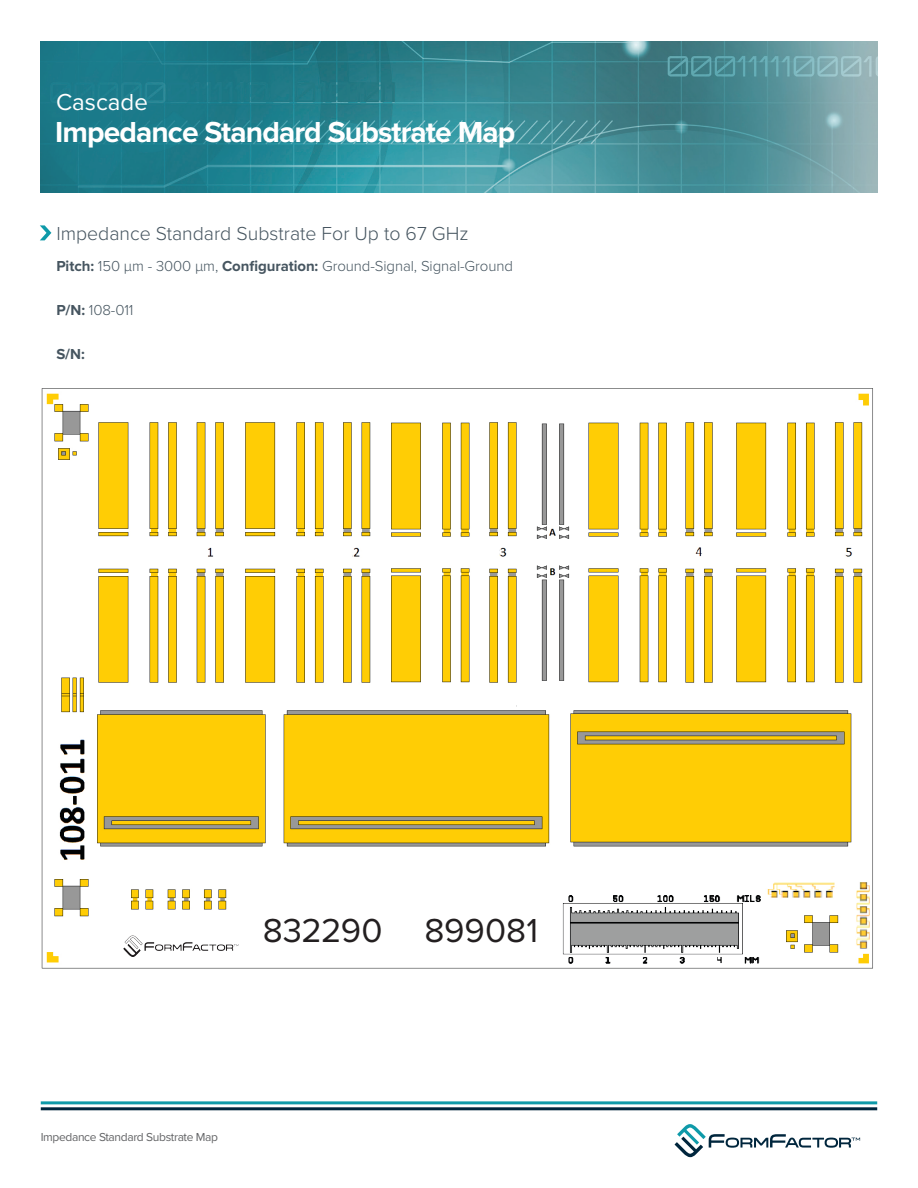
<style>
.page{position:relative;width:918px;height:1188px;background:#fff}
.page>*{position:absolute;margin:0;border:0;box-sizing:border-box;transform-origin:0 0}
.body{font:34.5px "Proxima Nova";letter-spacing:-.005em;color:#231f20}
.Product_Title__Heade{font:700 30px "Proxima Nova";letter-spacing:-.03em;color:#fff}
.t1{font:24px "Proxima Nova";color:#fff}
.Header1{font:300 19.5px "Proxima Nova";color:#465560}
.Product_Overview_bod{font:300 15px "Proxima Nova";letter-spacing:-.005em;color:#465560}
.Product_Overview_bod-2{font:700 15px "Proxima Nova";color:#465560}
.MP_product_title__fo{font:12px "Proxima Nova";letter-spacing:-.03em;color:#636466}
.s1{font-weight:700}
</style>
<div class="page">
<img style="left:40px;top:41px;width:838px;height:151px">
<hr style="left:41px;top:1101px;width:836px;height:3px;background:#0e9aa9">
<hr style="left:41px;top:1107px;width:836px;height:3px;background:#00263d">
<svg style="left:675px;top:1124px;width:185px;height:33px"></svg>
<img style="left:41px;top:388px;width:832px;height:581px">
<svg style="left:40px;top:225px;width:11px;height:15px"></svg>
<img style="left:123px;top:936px;width:115px;height:21px">
<img style="left:562px;top:895px;width:199px;height:68px">
<p class="t1" style="left:56px;top:84px;width:93px">Cascade</p>
<p class="Product_Title__Heade" style="left:55px;top:109px;width:462px">Impedance Standard Substrate Map</p>
<p class="Header1" style="left:56px;top:219px;width:414px">Impedance Standard Substrate For Up to 67 GHz</p>
<p class="Product_Overview_bod" style="left:56px;top:255px;width:458px"><span class="s1">Pitch:</span> 150 μm - 3000 μm, <span class="s1">Configuration:</span> Ground-Signal, Signal-Ground</p>
<p class="Product_Overview_bod" style="left:56px;top:299px;width:79px"><span class="s1">P/N:</span> 108-011</p>
<p class="Product_Overview_bod-2" style="left:56px;top:343px;width:30px">S/N:</p>
<p class="body" style="left:263px;top:904px;width:121px">832290</p>
<p class="body" style="left:424px;top:904px;width:115px">899081</p>
<p class="MP_product_title__fo" style="left:41px;top:1128px;width:179px">Impedance Standard Substrate Map</p>
</div>
